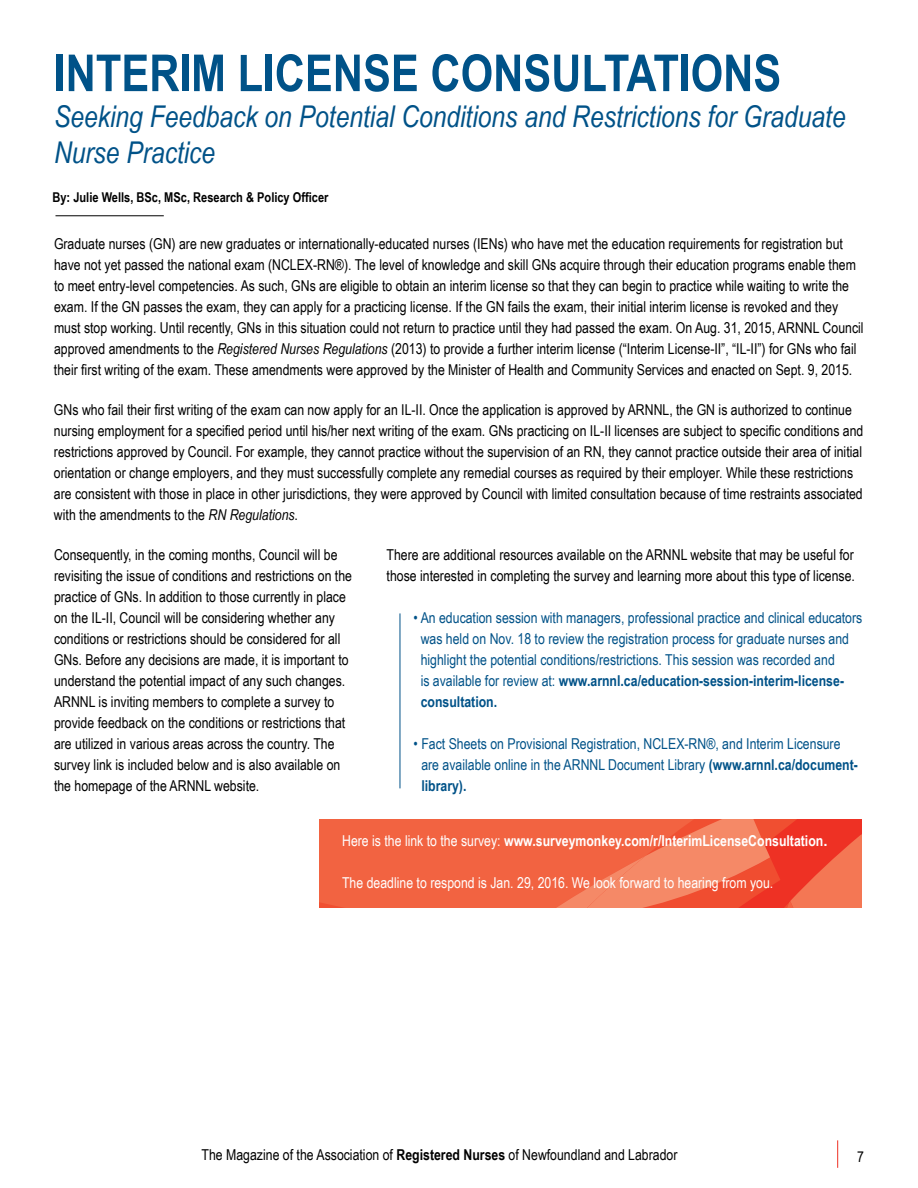
<style>
.page{position:relative;width:918px;height:1188px;background:#fff}
.page>*{position:absolute;margin:0;border:0;box-sizing:border-box;transform-origin:0 0}
.t1{font:700 51px "Arial Narrow";color:#005288}
.t2{font:italic 30px/36px "Arial Narrow";color:#005288}
.t3{font:15px/21px "Arial Narrow";color:#000}
.t4{font:15px/21px "Arial Narrow";color:#005288}
.t5{font:700 15px "Arial Narrow";color:#fff}
.t6{font:15px "Arial Narrow";color:#fff}
.t7{font:700 13.5px "Arial Narrow";color:#000}
.s1{font-style:italic}
.s2{font-weight:700}
.s3{font-weight:400}
.s4{font-family:"Arial"}
</style>
<div class="page">
<svg style="left:837px;top:1140px;width:1px;height:28px"></svg>
<svg style="left:319px;top:819px;width:542px;height:89px;background:#f26444"></svg>
<hr style="left:56px;top:215px;width:108px;height:1px;background:#000">
<hr style="left:400px;top:613px;width:1px;height:175px;background:#005288">
<h1 class="t1" style="left:54px;top:35px;width:729px">INTERIM LICENSE CONSULTATIONS</h1>
<h2 class="t2" style="left:54px;top:98px;width:793px">Seeking Feedback on Potential Conditions and Restrictions for Graduate<br>Nurse Practice</h2>
<p class="t7" style="left:52px;top:187px;width:278px">By: Julie Wells, BSc, MSc, Research &amp; Policy Officer</p>
<p class="t3" style="left:54px;top:232px;width:811px">Graduate nurses (GN) are new graduates or internationally-educated nurses (IENs) who have met the education requirements for registration but have not yet passed the national exam (NCLEX-RN®). The level of knowledge and skill GNs acquire through their education programs enable them to meet entry-level competencies. As such, GNs are eligible to obtain an interim license so that they can begin to practice while waiting to write the exam. If the GN passes the exam, they can apply for a practicing license. If the GN fails the exam, their initial interim license is revoked and they must stop working. Until recently, GNs in this situation could not return to practice until they had passed the exam. On Aug. 31, 2015, ARNNL Council approved amendments to the <span class="s1">Registered Nurses Regulations</span> (2013) to provide a further interim license (“Interim License-II”, “IL-II”) for GNs who fail their first writing of the exam. These amendments were approved by the Minister of Health and Community Services and enacted on Sept. 9, 2015.</p>
<p class="t3" style="left:54px;top:399px;width:811px">GNs who fail their first writing of the exam can now apply for an IL-II. Once the application is approved by ARNNL, the GN is authorized to continue nursing employment for a specified period until his/her next writing of the exam. GNs practicing on IL-II licenses are subject to specific conditions and restrictions approved by Council. For example, they cannot practice without the supervision of an RN, they cannot practice outside their area of initial orientation or change employers, and they must successfully complete any remedial courses as required by their employer. While these restrictions are consistent with those in place in other jurisdictions, they were approved by Council with limited consultation because of time restraints associated with the amendments to the <span class="s1">RN Regulations</span>.</p>
<p class="t3" style="left:54px;top:543px;width:300px">Consequently, in the coming months, Council will be revisiting the issue of conditions and restrictions on the practice of GNs. In addition to those currently in place on the IL-II, Council will be considering whether any conditions or restrictions should be considered for all GNs. Before any decisions are made, it is important to understand the potential impact of any such changes.<br>ARNNL is inviting members to complete a survey to provide feedback on the conditions or restrictions that are utilized in various areas across the country. The survey link is included below and is also available on the homepage of the ARNNL website.</p>
<p class="t3" style="left:387px;top:544px;width:470px">There are additional resources available on the ARNNL website that may be useful for those interested in completing the survey and learning more about this type of license.</p>
<p class="t4" style="left:421px;top:607px;width:443px;text-indent:-7px">• An education session with managers, professional practice and clinical educators was held on Nov. 18 to review the registration process for graduate nurses and highlight the potential conditions/restrictions. This session was recorded and<br>is available for review at: <span class="s2">www.arnnl.ca/education-session-interim-license&shy;consultation.</span></p>
<p class="t4" style="left:421px;top:733px;width:438px;text-indent:-8px">• Fact Sheets on Provisional Registration, NCLEX-RN®, and Interim Licensure are available online in the ARNNL Document Library <span class="s2">(www.arnnl.ca/document&shy;library).</span></p>
<p class="t5" style="left:342px;top:830px;width:487px"><span class="s3">Here is the link to the survey:</span> www.surveymonkey.com/r/InterimLicenseConsultation<span class="s4">.</span></p>
<p class="t6" style="left:342px;top:872px;width:433px">The deadline to respond is Jan. 29, 2016. We look forward to hearing from you.</p>
<p class="t3" style="left:202px;top:1143px;width:477px">The Magazine of the Association of <span class="s2">Registered Nurses</span> of Newfoundland and Labrador</p>
<p class="t3" style="left:857px;top:1145px;width:8px">7</p>
</div>
